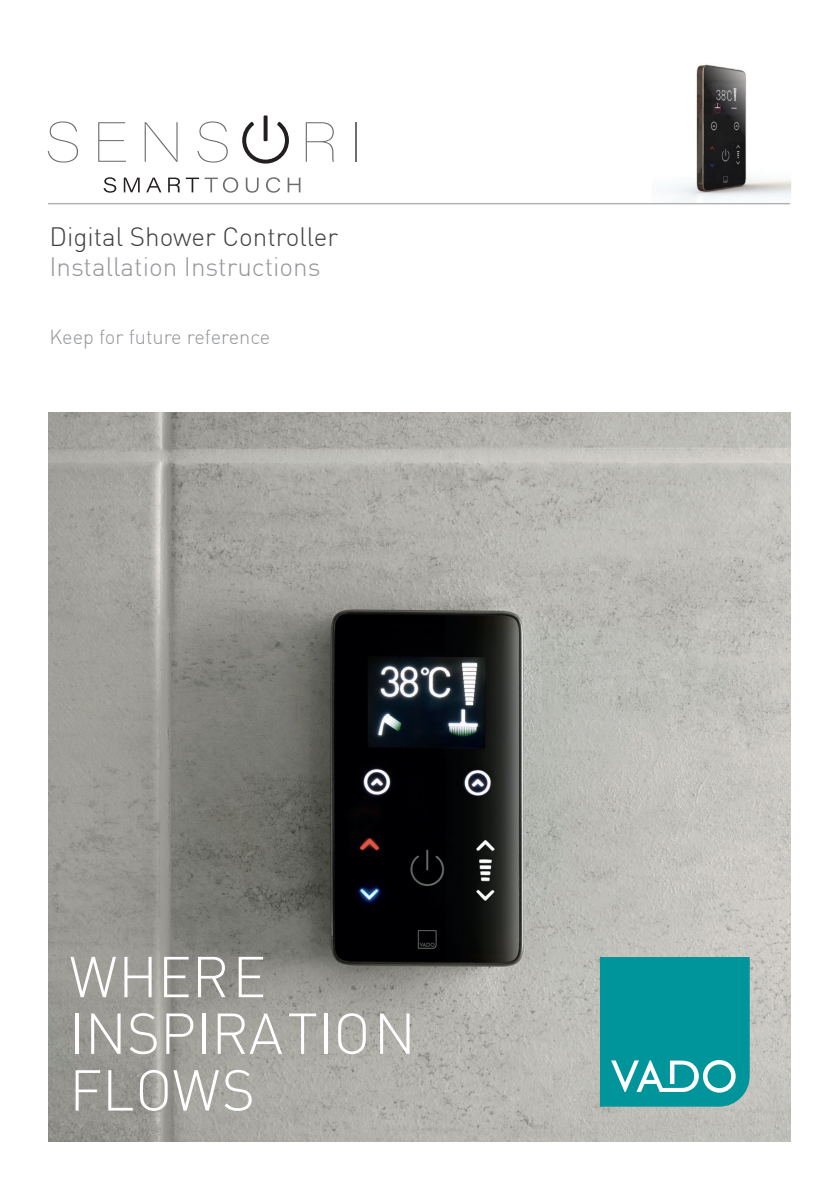
<style>
.page{position:relative;width:840px;height:1191px;background:#fff}
.page>*{position:absolute;margin:0;border:0;box-sizing:border-box;transform-origin:0 0}
.t1{font:300 56.6px/56.6px "DIN";color:#fff}
.t2{font:300 26px "DIN";color:#939598}
.t3{font:300 26px "DIN";color:#3e3e3f}
.t4{font:300 20px "DIN";color:#939598}
</style>
<div class="page">
<img style="left:660px;top:64px;width:131px;height:140px">
<img style="left:48px;top:412px;width:741px;height:730px">
<svg style="left:599px;top:957px;width:150px;height:149px;background:#169ca1"></svg>
<hr style="left:48px;top:203px;width:741px;height:1px;background:#b0b1b5">
<svg style="left:48px;top:121px;width:30px;height:42px"></svg>
<svg style="left:98px;top:122px;width:28px;height:40px"></svg>
<svg style="left:145px;top:122px;width:32px;height:40px"></svg>
<svg style="left:197px;top:121px;width:31px;height:42px"></svg>
<svg style="left:305px;top:122px;width:28px;height:40px"></svg>
<hr style="left:355px;top:122px;width:1px;height:40px;background:#6c6d70">
<svg style="left:242px;top:115px;width:47px;height:49px"></svg>
<svg style="left:103px;top:177px;width:13px;height:16px"></svg>
<svg style="left:124px;top:178px;width:16px;height:14px"></svg>
<svg style="left:146px;top:178px;width:15px;height:14px"></svg>
<svg style="left:168px;top:178px;width:12px;height:14px"></svg>
<svg style="left:186px;top:177px;width:52px;height:16px"></svg>
<svg style="left:246px;top:178px;width:12px;height:15px"></svg>
<svg style="left:266px;top:177px;width:14px;height:16px"></svg>
<svg style="left:287px;top:178px;width:13px;height:14px"></svg>
<p class="t3" style="left:49px;top:221px;width:290px">Digital Shower Controller</p>
<p class="t2" style="left:49px;top:251px;width:272px">Installation Instructions</p>
<p class="t4" style="left:49px;top:324px;width:222px">Keep for future reference</p>
<h1 class="t1" style="left:69px;top:948px;width:348px">WHERE<br>INSPIRATION<br>FLOWS</h1>
</div>
